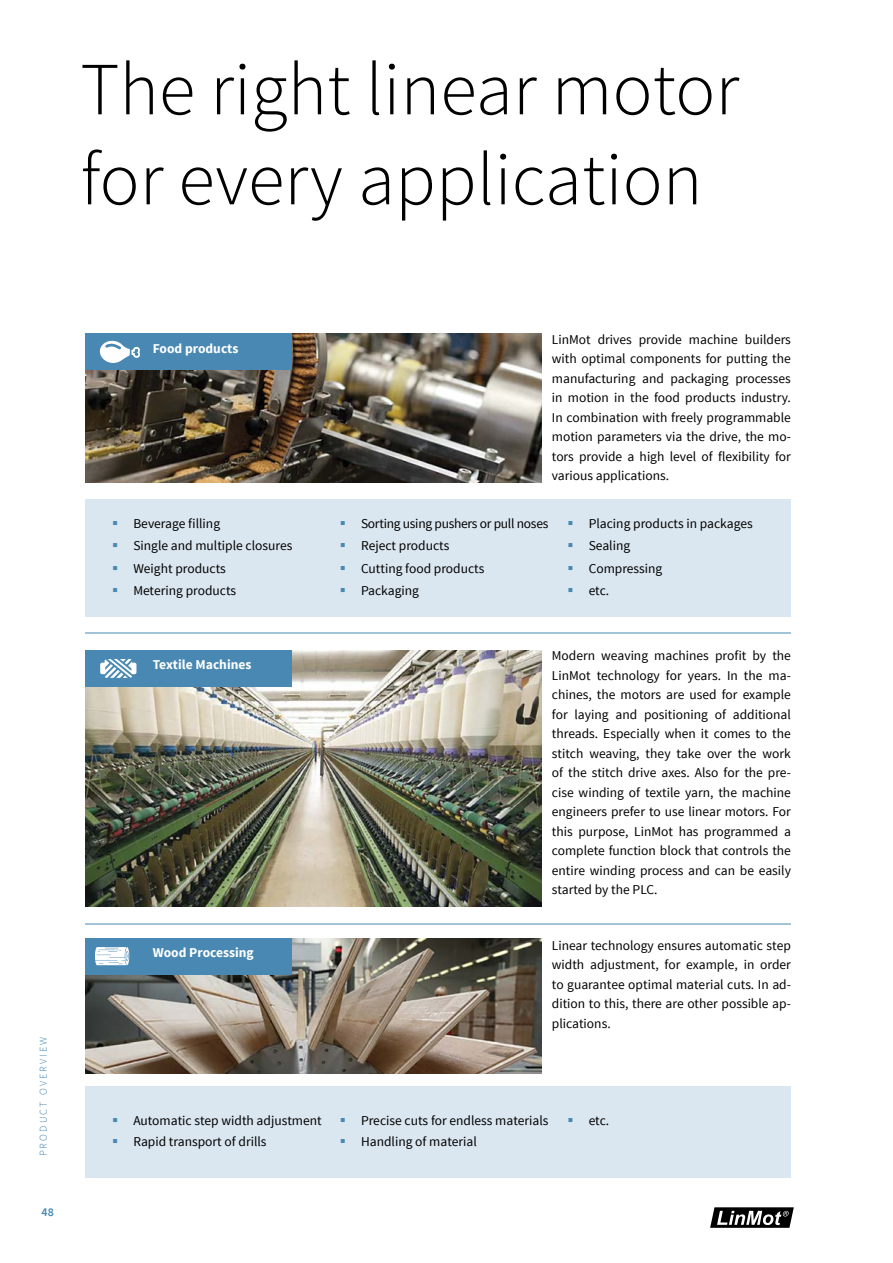
<style>
.page{position:relative;width:893px;height:1263px;background:#fff}
.page>*{position:absolute;margin:0;border:0;box-sizing:border-box;transform-origin:0 0}
.t1{font:300 75px/90px "Source Sans Pro";color:#000}
.t2{font:13.5px/19.5px "Source Sans Pro";color:#000}
.t3{font:700 13.5px "Source Sans Pro";color:#fff}
.t4{font:600 12px "Source Sans Pro";color:#4888b3}
.t5{font:300 10.5px "Source Sans Pro";letter-spacing:.2em;color:#4888b3}
</style>
<div class="page">
<svg style="left:710px;top:1207px;width:84px;height:21px"></svg>
<img style="left:85px;top:334px;width:456px;height:149px">
<img style="left:85px;top:650px;width:456px;height:256px">
<img style="left:85px;top:938px;width:456px;height:136px">
<div style="left:85px;top:499px;width:706px;height:118px;background:#dbe7f0"></div>
<div style="left:85px;top:1086px;width:706px;height:92px;background:#dbe7f0"></div>
<div style="left:85px;top:334px;width:207px;height:36px;background:#4888b3"></div>
<div style="left:85px;top:650px;width:207px;height:36px;background:#4888b3"></div>
<div style="left:85px;top:938px;width:207px;height:36px;background:#4888b3"></div>
<svg style="left:99px;top:340px;width:41px;height:23px"></svg>
<svg style="left:100px;top:659px;width:36px;height:19px"></svg>
<svg style="left:95px;top:947px;width:34px;height:18px"></svg>
<hr style="left:85px;top:633px;width:706px;height:1px;background:#4888b3">
<hr style="left:85px;top:924px;width:706px;height:1px;background:#4888b3">
<h1 class="t1" style="left:81px;top:45px;width:660px">The right linear motor for every application</h1>
<p class="t5" style="left:37px;top:1156px;width:121px;rotate:-90deg">PRODUCT OVERVIEW</p>
<p class="t4" style="left:42px;top:1205px;width:14px">48</p>
<p class="t3" style="left:153px;top:339px;width:87px">Food products</p>
<p class="t2" style="left:552px;top:330px;width:241px;text-align:justify">LinMot drives provide machine builders with optimal components for putting the manufacturing and packaging processes in motion in the food products industry.<br>In combination with freely programmable motion parameters via the drive, the mo&shy;tors provide a high level of flexibility for various applications.</p>
<p class="t2" style="left:133px;top:512px;width:161px;line-height:22.5px">Beverage filling<br>Single and multiple closures<br>Weight products<br>Metering products</p>
<p class="t2" style="left:361px;top:512px;width:189px;line-height:22.5px">Sorting using pushers or pull noses<br>Reject products<br>Cutting food products<br>Packaging</p>
<p class="t2" style="left:589px;top:512px;width:165px;line-height:22.5px">Placing products in packages<br>Sealing<br>Compressing<br>etc.</p>
<p class="t3" style="left:153px;top:656px;width:100px">Textile Machines</p>
<p class="t3" style="left:153px;top:944px;width:102px">Wood Processing</p>
<p class="t2" style="left:552px;top:646px;width:241px;text-align:justify">Modern weaving machines profit by the LinMot technology for years. In the ma&shy;chines, the motors are used for example for laying and positioning of additional threads. Especially when it comes to the stitch weaving, they take over the work of the stitch drive axes. Also for the pre&shy;cise winding of textile yarn, the machine engineers prefer to use linear motors. For this purpose, LinMot has programmed a complete function block that controls the entire winding process and can be easily started by the PLC.</p>
<p class="t2" style="left:552px;top:936px;width:241px;text-align:justify">Linear technology ensures automatic step width adjustment, for example, in order to guarantee optimal material cuts. In ad&shy;dition to this, there are other possible ap&shy;plications.</p>
<p class="t2" style="left:133px;top:1111px;width:190px;line-height:21px">Automatic step width adjustment<br>Rapid transport of drills</p>
<p class="t2" style="left:361px;top:1111px;width:189px;line-height:21px">Precise cuts for endless materials<br>Handling of material</p>
<p class="t2" style="left:589px;top:1111px;width:22px">etc.</p>
</div>
